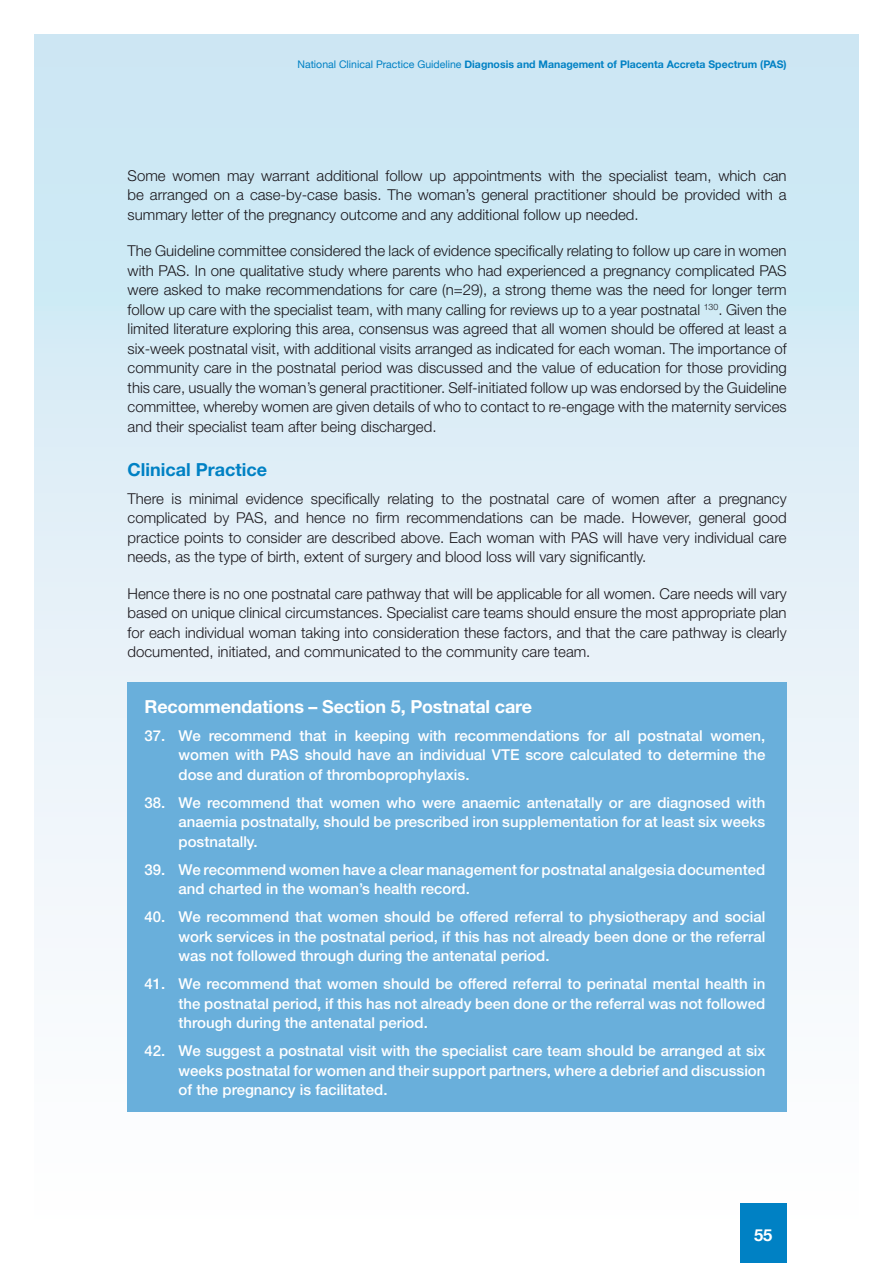
<style>
.page{position:relative;width:893px;height:1263px;background:#fff}
.page>*{position:absolute;margin:0;border:0;box-sizing:border-box;transform-origin:0 0}
.t1{font:700 18px "Helvetica Neue LT Std";letter-spacing:-.01em;color:#fff}
.t2{font:700 18px "Helvetica Neue LT Std";color:#0081c4}
.t3{font:700 16.5px "Helvetica Neue";color:#fff}
.Body_0-0__4{font:300 15px/19.5px "Helvetica Neue LT Std";color:#1a171c;text-align:justify}
.R_Body{font:500 15px/19.5px "Helvetica Neue LT Std";color:#fff;text-align:justify}
.t4{font:700 10.5px "Helvetica Neue";color:#0081c4}
.s1{font-weight:400}
</style>
<div class="page">
<div style="left:34px;top:34px;width:825px;height:1195px;background:linear-gradient(to bottom,#c8e5f3,#fffeff)"></div>
<div style="left:740px;top:1203px;width:47px;height:60px;background:#0081c4"></div>
<div style="left:128px;top:683px;width:659px;height:429px;background:#69afdb"></div>
<p class="t4" style="left:297px;top:56px;width:491px"><span class="s1">National Clinical Practice Guideline</span> Diagnosis and Management of Placenta Accreta Spectrum (PAS)</p>
<p class="Body_0-0__4" style="left:128px;top:165px;width:661px">Some women may warrant additional follow up appointments with the specialist team, which can be arranged on a case-by-case basis. The woman’s general practitioner should be provided with a summary letter of the pregnancy outcome and any additional follow up needed.</p>
<p class="Body_0-0__4" style="left:128px;top:241px;width:661px">The Guideline committee considered the lack of evidence specifically relating to follow up care in women with PAS. In one qualitative study where parents who had experienced a pregnancy complicated PAS were asked to make recommendations for care (n=29), a strong theme was the need for longer term follow up care with the specialist team, with many calling for reviews up to a year postnatal <sup>130</sup>. Given the limited literature exploring this area, consensus was agreed that all women should be offered at least a six-week postnatal visit, with additional visits arranged as indicated for each woman. The importance of community care in the postnatal period was discussed and the value of education for those providing this care, usually the woman’s general practitioner. Self-initiated follow up was endorsed by the Guideline committee, whereby women are given details of who to contact to re-engage with the maternity services and their specialist team after being discharged.</p>
<h2 class="t2" style="left:128px;top:458px;width:141px">Clinical Practice</h2>
<p class="Body_0-0__4" style="left:128px;top:488px;width:661px">There is minimal evidence specifically relating to the postnatal care of women after a pregnancy complicated by PAS, and hence no firm recommendations can be made. However, general good practice points to consider are described above. Each woman with PAS will have very individual care needs, as the type of birth, extent of surgery and blood loss will vary significantly.</p>
<p class="Body_0-0__4" style="left:128px;top:583px;width:661px">Hence there is no one postnatal care pathway that will be applicable for all women. Care needs will vary based on unique clinical circumstances. Specialist care teams should ensure the most appropriate plan for each individual woman taking into consideration these factors, and that the care pathway is clearly documented, initiated, and communicated to the community care team.</p>
<h2 class="t1" style="left:145px;top:695px;width:389px">Recommendations – Section 5, Postnatal care</h2>
<p class="R_Body" style="left:179px;top:725px;width:588px;text-indent:-34px">37. We recommend that in keeping with recommendations for all postnatal women, women with PAS should have an individual VTE score calculated to determine the dose and duration of thromboprophylaxis.</p>
<p class="R_Body" style="left:179px;top:792px;width:588px;text-indent:-34px">38. We recommend that women who were anaemic antenatally or are diagnosed with anaemia postnatally, should be prescribed iron supplementation for at least six weeks postnatally.</p>
<p class="R_Body" style="left:179px;top:859px;width:588px;text-indent:-34px">39. We recommend women have a clear management for postnatal analgesia documented and charted in the woman’s health record.</p>
<p class="R_Body" style="left:179px;top:907px;width:588px;text-indent:-34px">40. We recommend that women should be offered referral to physiotherapy and social work services in the postnatal period, if this has not already been done or the referral was not followed through during the antenatal period.</p>
<p class="R_Body" style="left:179px;top:974px;width:588px;text-indent:-34px">41. We recommend that women should be offered referral to perinatal mental health in the postnatal period, if this has not already been done or the referral was not followed through during the antenatal period.</p>
<p class="R_Body" style="left:179px;top:1041px;width:588px;text-indent:-34px">42. We suggest a postnatal visit with the specialist care team should be arranged at six weeks postnatal for women and their support partners, where a debrief and discussion of the pregnancy is facilitated.</p>
<p class="t3" style="left:754px;top:1222px;width:20px">55</p>
</div>
